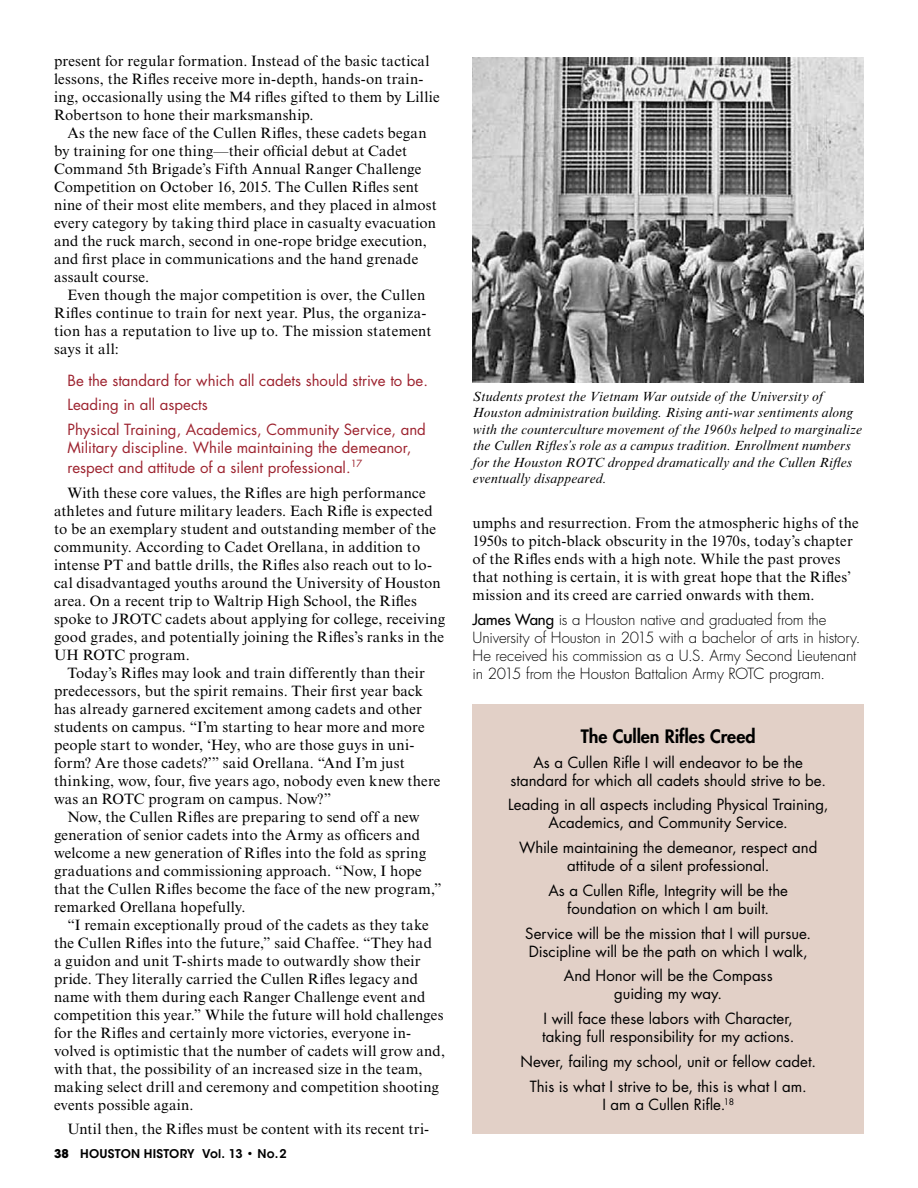
<style>
.page{position:relative;width:918px;height:1188px;background:#fff}
.page>*{position:absolute;margin:0;border:0;box-sizing:border-box;transform-origin:0 0}
.t1{font:800 18px "Futura Std";letter-spacing:-.005em;color:#000}
.t2{font:15px/18px "Times New Roman MT Std";letter-spacing:.015em;color:#000}
.t3{font:15px/18px "Futura Std";color:#000;text-align:center}
.t4{font:15px/24.8px "Futura Std";color:#9d232f}
.t5{font:300 15px/18px "Futura Std";letter-spacing:-.005em;color:#000}
.t6{font:italic 13.5px/16.5px "Times New Roman MT Std";letter-spacing:.015em;color:#000}
.t7{font:600 12px "ITC Avant Garde Std";letter-spacing:.02em;color:#000}
.s1{font-weight:700}
.s2{font-weight:500}
</style>
<div class="page">
<img style="left:473px;top:57px;width:391px;height:326px">
<div style="left:472px;top:704px;width:392px;height:430px;background:#e2d0c7"></div>
<p class="t2" style="left:54px;top:52px;width:387px">present for regular formation. Instead of the basic tactical lessons, the Rifles receive more in-depth, hands-on train&shy;ing, occasionally using the M4 rifles gifted to them by Lillie Robertson to hone their marksmanship.</p>
<p class="t2" style="left:54px;top:124px;width:384px;text-indent:14px">As the new face of the Cullen Rifles, these cadets began by training for one thing—their official debut at Cadet Command 5th Brigade’s Fifth Annual Ranger Challenge Competition on October 16, 2015. The Cullen Rifles sent nine of their most elite members, and they placed in almost every category by taking third place in casualty evacuation and the ruck march, second in one-rope bridge execution, and first place in communications and the hand grenade assault course.</p>
<p class="t2" style="left:54px;top:286px;width:379px;text-indent:14px">Even though the major competition is over, the Cullen Rifles continue to train for next year. Plus, the organiza&shy;tion has a reputation to live up to. The mission statement says it all:</p>
<p class="t4" style="left:68px;top:368px;width:362px">Be the standard for which all cadets should strive to be.<br>Leading in all aspects<br>Physical Training, Academics, Community Service, and</p>
<p class="t4" style="left:68px;top:438px;width:345px;line-height:19.8px">Military discipline. While maintaining the demeanor, respect and attitude of a silent professional.<sup>17</sup></p>
<p class="t2" style="left:54px;top:484px;width:393px;text-indent:14px">With these core values, the Rifles are high performance athletes and future military leaders. Each Rifle is expected to be an exemplary student and outstanding member of the community. According to Cadet Orellana, in addition to intense PT and battle drills, the Rifles also reach out to lo&shy;cal disadvantaged youths around the University of Houston area. On a recent trip to Waltrip High School, the Rifles spoke to JROTC cadets about applying for college, receiving good grades, and potentially joining the Rifles’s ranks in the UH ROTC program.</p>
<p class="t2" style="left:54px;top:664px;width:388px;text-indent:14px">Today’s Rifles may look and train differently than their predecessors, but the spirit remains. Their first year back has already garnered excitement among cadets and other students on campus. “I’m starting to hear more and more people start to wonder, ‘Hey, who are those guys in uni&shy;form? Are those cadets?’” said Orellana. “And I’m just thinking, wow, four, five years ago, nobody even knew there was an ROTC program on campus. Now?”</p>
<p class="t2" style="left:54px;top:808px;width:389px;text-indent:14px">Now, the Cullen Rifles are preparing to send off a new generation of senior cadets into the Army as officers and welcome a new generation of Rifles into the fold as spring graduations and commissioning approach. “Now, I hope that the Cullen Rifles become the face of the new program,” remarked Orellana hopefully.</p>
<p class="t2" style="left:54px;top:916px;width:393px;text-indent:14px">“I remain exceptionally proud of the cadets as they take the Cullen Rifles into the future,” said Chaffee. “They had<br>a guidon and unit T-shirts made to outwardly show their pride. They literally carried the Cullen Rifles legacy and name with them during each Ranger Challenge event and competition this year.” While the future will hold challenges for the Rifles and certainly more victories, everyone in&shy;volved is optimistic that the number of cadets will grow and, with that, the possibility of an increased size in the team, making select drill and ceremony and competition shooting events possible again.</p>
<p class="t2" style="left:68px;top:1120px;width:363px">Until then, the Rifles must be content with its recent tri-</p>
<p class="t7" style="left:54px;top:1146px;width:234px"><span class="s1">38</span> HOUSTON HISTORY Vol. 13 • No.2</p>
<p class="t6" style="left:473px;top:388px;width:391px">Students protest the Vietnam War outside of the University of Houston administration building. Rising anti-war sentiments along with the counterculture movement of the 1960s helped to marginalize the Cullen Rifles’s role as a campus tradition. Enrollment numbers for the Houston ROTC dropped dramatically and the Cullen Rifles eventually disappeared.</p>
<p class="t2" style="left:472px;top:514px;width:388px">umphs and resurrection. From the atmospheric highs of the 1950s to pitch-black obscurity in the 1970s, today’s chapter of the Rifles ends with a high note. While the past proves that nothing is certain, it is with great hope that the Rifles’ mission and its creed are carried onwards with them.</p>
<p class="t5" style="left:472px;top:611px;width:390px"><span class="s2">James Wang</span> is a Houston native and graduated from the University of Houston in 2015 with a bachelor of arts in history.<br>He received his commission as a U.S. Army Second Lieutenant in 2015 from the Houston Battalion Army ROTC program.</p>
<p class="t1" style="left:581px;top:725px;width:176px">The Cullen Rifles Creed</p>
<p class="t3" style="left:510px;top:753px;width:317px">As a Cullen Rifle I will endeavor to be the standard for which all cadets should strive to be.</p>
<p class="t3" style="left:508px;top:796px;width:322px">Leading in all aspects including Physical Training,<br>Academics, and Community Service.</p>
<p class="t3" style="left:519px;top:839px;width:300px">While maintaining the demeanor, respect and attitude of a silent professional.</p>
<p class="t3" style="left:548px;top:881px;width:241px">As a Cullen Rifle, Integrity will be the foundation on which I am built.</p>
<p class="t3" style="left:525px;top:924px;width:288px;text-align:left">Service will be the mission that I will pursue.<br>Discipline will be the path on which I walk,</p>
<p class="t3" style="left:564px;top:967px;width:210px">And Honor will be the Compass guiding my way.</p>
<p class="t3" style="left:542px;top:1010px;width:254px;text-align:left">I will face these labors with Character, taking full responsibility for my actions.</p>
<p class="t3" style="left:520px;top:1049px;width:297px;line-height:24.8px">Never, failing my school, unit or fellow cadet.<br>This is what I strive to be, this is what I am.</p>
<p class="t3" style="left:602px;top:1095px;width:133px">I am a Cullen Rifle.<sup>18</sup></p>
</div>
